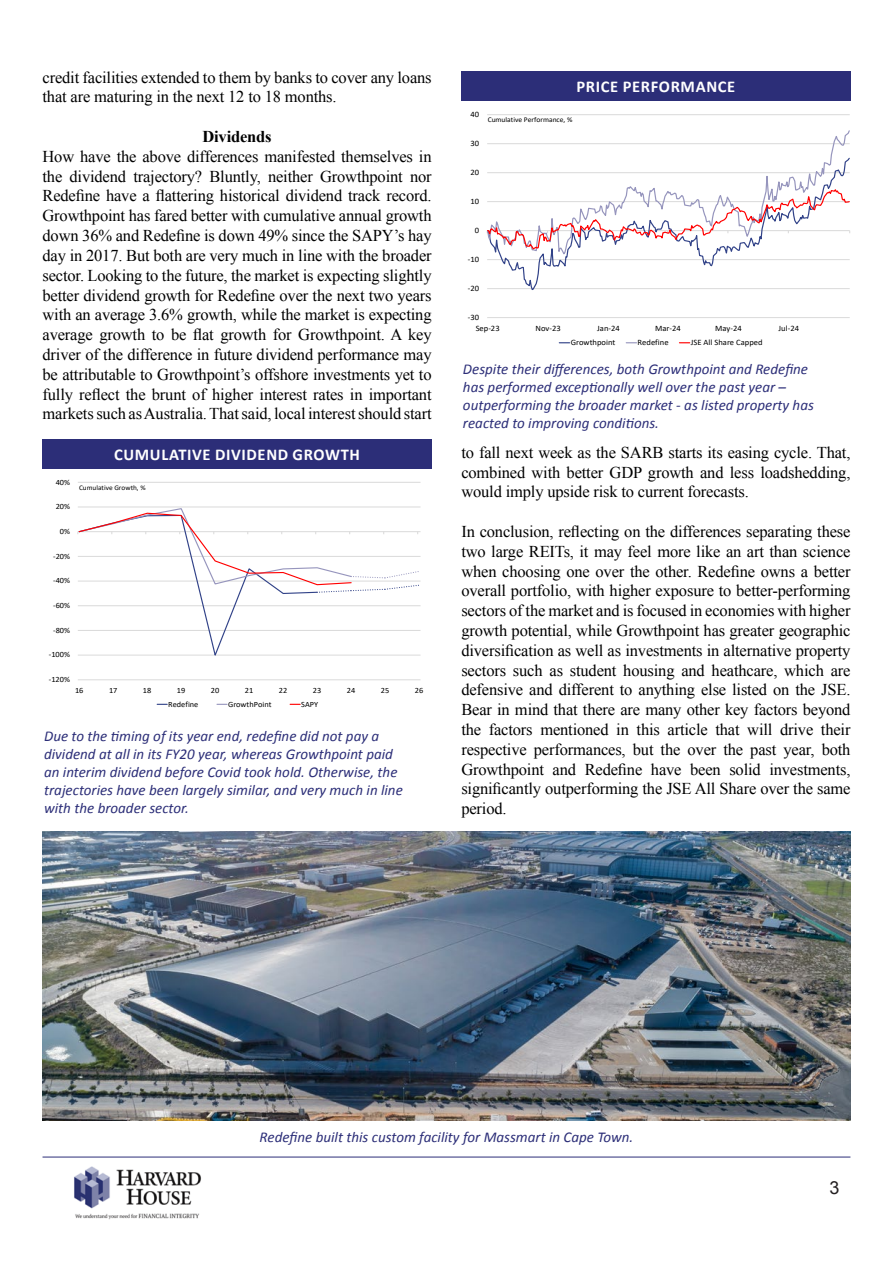
<style>
.page{position:relative;width:893px;height:1263px;background:#fff}
.page>*{position:absolute;margin:0;border:0;box-sizing:border-box;transform-origin:0 0}
.t1{font:18px "Arial";color:#231f20}
.t2{font:16.5px/19.8px "Times New Roman";letter-spacing:-.01em;color:#000;text-align:justify}
.t3{font:700 16.5px "Calibri";letter-spacing:.04em;color:#fff}
.t4{font:700 16.5px "Times New Roman";letter-spacing:-.01em;color:#000}
.t5{font:italic 15px/18px "Calibri";color:#2c2e78}
.t6{font:8.25px "Calibri";color:#000;scale:1.04 1}
.t7{font:7.95px "Calibri";color:#000;scale:1.04 1}
.t8{font:7.2px "Calibri";color:#000;scale:1.04 1}
.t9{font:7.05px "Calibri";color:#000;scale:1.04 1}
</style>
<div class="page">
<img style="left:74px;top:1166px;width:127px;height:54px">
<hr style="left:43px;top:1157px;width:807px;height:1px;background:#2c2e78">
<div style="left:43px;top:439px;width:389px;height:29px;background:#2c2e78"></div>
<hr style="left:78px;top:679px;width:342px;height:1px;background:#d9d9d9">
<hr style="left:78px;top:482px;width:342px;height:1px;background:#d9d9d9">
<svg style="left:78px;top:507px;width:342px;height:149px"></svg>
<div style="left:461px;top:71px;width:389px;height:30px;background:#2c2e78"></div>
<hr style="left:487px;top:317px;width:363px;height:1px;background:#d9d9d9">
<hr style="left:487px;top:114px;width:363px;height:1px;background:#d9d9d9">
<svg style="left:487px;top:258px;width:363px;height:32px"></svg>
<svg style="left:487px;top:130px;width:363px;height:128px"></svg>
<svg style="left:487px;top:187px;width:363px;height:63px"></svg>
<img style="left:43px;top:831px;width:807px;height:289px">
<p class="t2" style="left:43px;top:67px;width:391px">credit facilities extended to them by banks to cover any loans that are maturing in the next 12 to 18 months.</p>
<p class="t4" style="left:202px;top:125px;width:71px">Dividends</p>
<p class="t2" style="left:43px;top:146px;width:391px">How have the above differences manifested themselves in the dividend trajectory? Bluntly, neither Growthpoint nor Redefine have a flattering historical dividend track record.<br>Growthpoint has fared better with cumulative annual growth down 36% and Redefine is down 49% since the SAPY’s hay day in 2017. But both are very much in line with the broader sector. Looking to the future, the market is expecting slightly better dividend growth for Redefine over the next two years with an average 3.6% growth, while the market is expecting average growth to be flat growth for Growthpoint. A key driver of the difference in future dividend performance may be attributable to Growthpoint’s offshore investments yet to fully reflect the brunt of higher interest rates in important markets such as Australia. That said, local interest should start</p>
<p class="t7" style="left:56px;top:476px;width:15px">40%</p>
<p class="t7" style="left:56px;top:501px;width:15px">20%</p>
<p class="t7" style="left:60px;top:526px;width:11px">0%</p>
<p class="t7" style="left:53px;top:550px;width:18px">-20%</p>
<p class="t7" style="left:53px;top:575px;width:18px">-40%</p>
<p class="t7" style="left:53px;top:600px;width:18px">-60%</p>
<p class="t7" style="left:53px;top:625px;width:18px">-80%</p>
<p class="t7" style="left:49px;top:649px;width:22px">-100%</p>
<p class="t7" style="left:49px;top:674px;width:22px">-120%</p>
<p class="t3" style="left:114px;top:443px;width:247px">CUMULATIVE DIVIDEND GROWTH</p>
<p class="t9" style="left:79px;top:483px;width:65px">Cumulative Growth, %</p>
<p class="t7" style="left:75px;top:684px;width:10px">16</p>
<p class="t7" style="left:109px;top:684px;width:10px">17</p>
<p class="t7" style="left:143px;top:684px;width:10px">18</p>
<p class="t7" style="left:177px;top:684px;width:10px">19</p>
<p class="t7" style="left:211px;top:684px;width:10px">20</p>
<p class="t7" style="left:245px;top:684px;width:10px">21</p>
<p class="t7" style="left:279px;top:684px;width:10px">22</p>
<p class="t7" style="left:313px;top:684px;width:10px">23</p>
<p class="t7" style="left:347px;top:684px;width:10px">24</p>
<p class="t7" style="left:381px;top:684px;width:10px">25</p>
<p class="t7" style="left:415px;top:684px;width:10px">26</p>
<p class="t7" style="left:168px;top:698px;width:31px">Redefine</p>
<p class="t7" style="left:228px;top:698px;width:43px">GrowthPoint</p>
<p class="t7" style="left:301px;top:698px;width:18px">SAPY</p>
<p class="t5" style="left:44px;top:727px;width:360px">Due to the timing of its year end, redefine did not pay a dividend at all in its FY20 year, whereas Growthpoint paid an interim dividend before Covid took hold. Otherwise, the trajectories have been largely similar, and very much in line with the broader sector.</p>
<p class="t6" style="left:470px;top:109px;width:10px">40</p>
<p class="t6" style="left:470px;top:138px;width:10px">30</p>
<p class="t3" style="left:576px;top:75px;width:160px">PRICE PERFORMANCE</p>
<p class="t8" style="left:488px;top:114px;width:83px">Cumulative Performance, %</p>
<p class="t6" style="left:470px;top:167px;width:10px">20</p>
<p class="t6" style="left:470px;top:196px;width:10px">10</p>
<p class="t6" style="left:475px;top:225px;width:6px">0</p>
<p class="t6" style="left:468px;top:253px;width:12px">-10</p>
<p class="t6" style="left:468px;top:282px;width:12px">-20</p>
<p class="t6" style="left:468px;top:311px;width:12px">-30</p>
<p class="t6" style="left:476px;top:322px;width:25px">Sep-23</p>
<p class="t6" style="left:535px;top:322px;width:26px">Nov-23</p>
<p class="t6" style="left:597px;top:322px;width:23px">Jan-24</p>
<p class="t6" style="left:655px;top:322px;width:26px">Mar-24</p>
<p class="t6" style="left:715px;top:322px;width:27px">May-24</p>
<p class="t6" style="left:778px;top:322px;width:21px">Jul-24</p>
<p class="t6" style="left:571px;top:337px;width:45px">Growthpoint</p>
<p class="t6" style="left:638px;top:337px;width:31px">Redefine</p>
<p class="t6" style="left:691px;top:337px;width:71px">JSE All Share Capped</p>
<p class="t5" style="left:463px;top:359px;width:352px">Despite their differences, both Growthpoint and Redefine has performed exceptionally well over the past year – outperforming the broader market - as listed property has reacted to improving conditions.</p>
<p class="t2" style="left:461px;top:442px;width:391px">to fall next week as the SARB starts its easing cycle. That, combined with better GDP growth and less loadshedding, would imply upside risk to current forecasts.</p>
<p class="t2" style="left:461px;top:521px;width:391px">In conclusion, reflecting on the differences separating these two large REITs, it may feel more like an art than science when choosing one over the other. Redefine owns a better overall portfolio, with higher exposure to better-performing sectors of the market and is focused in economies with higher growth potential, while Growthpoint has greater geographic diversification as well as investments in alternative property sectors such as student housing and heathcare, which are defensive and different to anything else listed on the JSE.<br>Bear in mind that there are many other key factors beyond the factors mentioned in this article that will drive their respective performances, but the over the past year, both Growthpoint and Redefine have been solid investments, significantly outperforming the JSE All Share over the same period.</p>
<p class="t5" style="left:260px;top:1127px;width:375px">Redefine built this custom facility for Massmart in Cape Town.</p>
<p class="t1" style="left:829px;top:1175px;width:12px">3</p>
</div>
